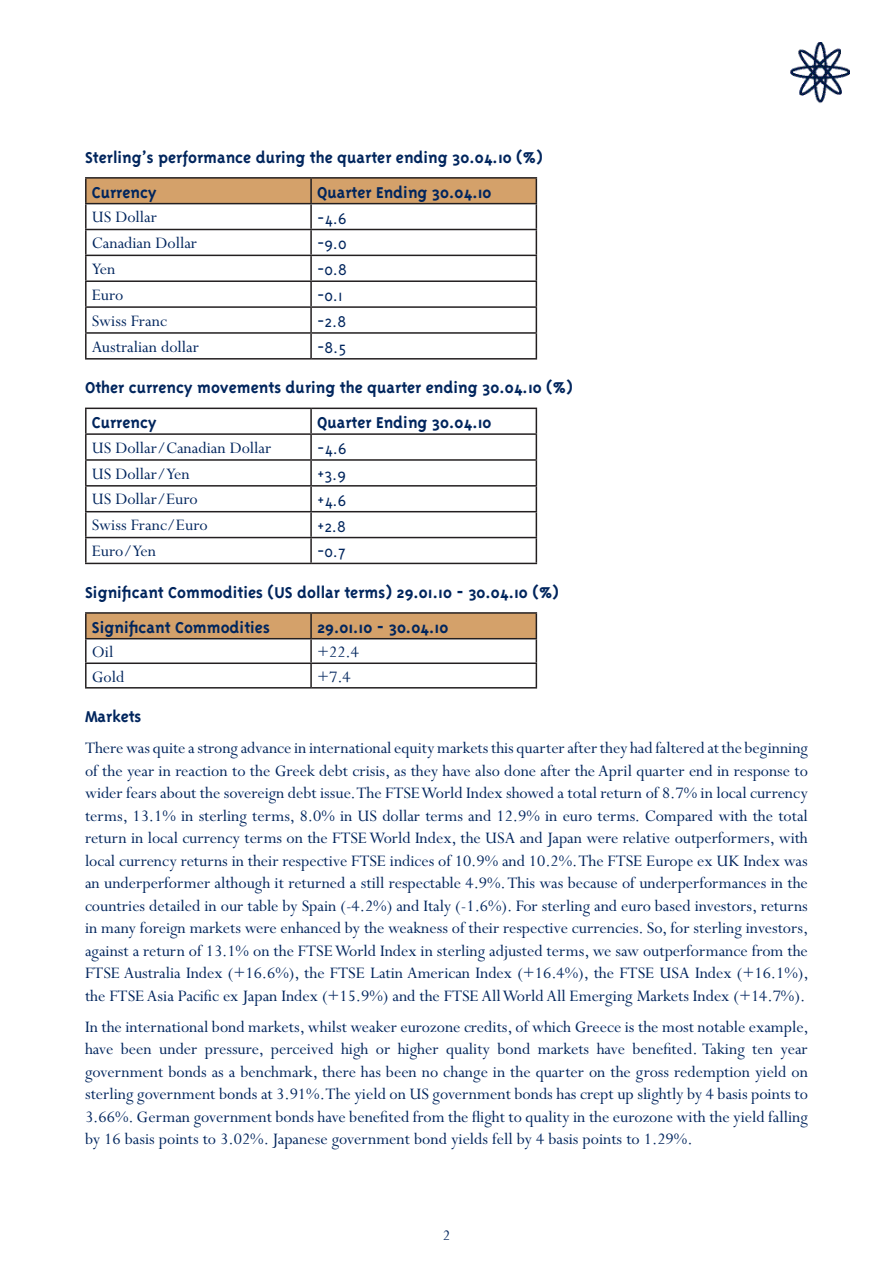
<style>
.page{position:relative;width:893px;height:1263px;background:#fff}
.page>*{position:absolute;margin:0;border:0;box-sizing:border-box;transform-origin:0 0}
.Perpetua_body_copy{font:18px/22.5px "Perpetua";color:#00255d;text-align:justify}
.Perpetua_body_copy-2{font:700 18px "Triplex";color:#00255d}
.table_title_column{font:18px "Perpetua";color:#00255d}
.Triplex_Bold{font:700 18px "Triplex";color:#00255d}
.table_numbers{font:300 18px "Triplex";color:#00255d}
.t1{font:16.5px "Perpetua";color:#00255d}
</style>
<div class="page">
<img style="left:790px;top:43px;width:59px;height:61px">
<hr style="left:85px;top:177px;width:226px;height:2px;background:#231f20">
<hr style="left:85px;top:179px;width:2px;height:24px;background:#231f20">
<hr style="left:311px;top:177px;width:226px;height:2px;background:#231f20">
<hr style="left:85px;top:203px;width:226px;height:1px;background:#231f20">
<hr style="left:85px;top:204px;width:2px;height:25px;background:#231f20">
<hr style="left:85px;top:229px;width:226px;height:1px;background:#231f20">
<hr style="left:85px;top:230px;width:2px;height:25px;background:#231f20">
<hr style="left:85px;top:255px;width:226px;height:1px;background:#231f20">
<hr style="left:85px;top:256px;width:2px;height:24px;background:#231f20">
<hr style="left:85px;top:280px;width:226px;height:2px;background:#231f20">
<hr style="left:85px;top:282px;width:2px;height:24px;background:#231f20">
<hr style="left:85px;top:306px;width:226px;height:2px;background:#231f20">
<hr style="left:85px;top:308px;width:2px;height:24px;background:#231f20">
<hr style="left:85px;top:332px;width:226px;height:2px;background:#231f20">
<hr style="left:85px;top:334px;width:2px;height:24px;background:#231f20">
<svg style="left:86px;top:178px;width:451px;height:180px"></svg>
<hr style="left:85px;top:358px;width:226px;height:2px;background:#231f20">
<hr style="left:311px;top:358px;width:226px;height:2px;background:#231f20">
<hr style="left:85px;top:408px;width:226px;height:1px;background:#231f20">
<hr style="left:85px;top:409px;width:2px;height:24px;background:#231f20">
<hr style="left:311px;top:408px;width:226px;height:1px;background:#231f20">
<hr style="left:310px;top:409px;width:2px;height:24px;background:#231f20">
<hr style="left:85px;top:433px;width:226px;height:2px;background:#231f20">
<hr style="left:85px;top:435px;width:2px;height:24px;background:#231f20">
<hr style="left:311px;top:433px;width:226px;height:2px;background:#231f20">
<hr style="left:310px;top:435px;width:2px;height:24px;background:#231f20">
<hr style="left:85px;top:459px;width:226px;height:2px;background:#231f20">
<hr style="left:85px;top:461px;width:2px;height:24px;background:#231f20">
<hr style="left:311px;top:459px;width:226px;height:2px;background:#231f20">
<hr style="left:310px;top:461px;width:2px;height:24px;background:#231f20">
<hr style="left:85px;top:485px;width:226px;height:2px;background:#231f20">
<hr style="left:85px;top:487px;width:2px;height:24px;background:#231f20">
<hr style="left:311px;top:485px;width:226px;height:2px;background:#231f20">
<hr style="left:310px;top:487px;width:2px;height:24px;background:#231f20">
<hr style="left:85px;top:511px;width:226px;height:1px;background:#231f20">
<hr style="left:85px;top:512px;width:2px;height:25px;background:#231f20">
<hr style="left:311px;top:511px;width:226px;height:1px;background:#231f20">
<hr style="left:310px;top:512px;width:2px;height:25px;background:#231f20">
<hr style="left:85px;top:537px;width:226px;height:1px;background:#231f20">
<hr style="left:85px;top:538px;width:2px;height:25px;background:#231f20">
<hr style="left:311px;top:537px;width:226px;height:1px;background:#231f20">
<hr style="left:310px;top:538px;width:2px;height:25px;background:#231f20">
<svg style="left:536px;top:409px;width:1px;height:154px"></svg>
<hr style="left:85px;top:563px;width:226px;height:1px;background:#231f20">
<hr style="left:311px;top:563px;width:226px;height:1px;background:#231f20">
<hr style="left:85px;top:612px;width:226px;height:2px;background:#231f20">
<hr style="left:85px;top:614px;width:2px;height:24px;background:#231f20">
<hr style="left:311px;top:612px;width:226px;height:2px;background:#231f20">
<hr style="left:85px;top:638px;width:226px;height:1px;background:#231f20">
<hr style="left:85px;top:639px;width:2px;height:23px;background:#231f20">
<hr style="left:85px;top:662px;width:226px;height:2px;background:#231f20">
<hr style="left:85px;top:664px;width:2px;height:23px;background:#231f20">
<svg style="left:86px;top:613px;width:451px;height:74px"></svg>
<hr style="left:85px;top:687px;width:226px;height:1px;background:#231f20">
<hr style="left:311px;top:687px;width:226px;height:1px;background:#231f20">
<p class="Triplex_Bold" style="left:85px;top:147px;width:459px">Sterling’s performance during the quarter ending 30.04.10 (%)</p>
<p class="Perpetua_body_copy-2" style="left:92px;top:182px;width:66px">Currency</p>
<p class="Perpetua_body_copy-2" style="left:317px;top:182px;width:176px">Quarter Ending 30.04.10</p>
<p class="table_title_column" style="left:92px;top:208px;width:67px">US Dollar</p>
<p class="table_numbers" style="left:317px;top:208px;width:31px">-4.6</p>
<p class="table_title_column" style="left:92px;top:234px;width:107px">Canadian Dollar</p>
<p class="table_numbers" style="left:317px;top:234px;width:31px">-9.0</p>
<p class="table_title_column" style="left:92px;top:259px;width:25px">Yen</p>
<p class="table_numbers" style="left:317px;top:260px;width:31px">-0.8</p>
<p class="table_title_column" style="left:92px;top:285px;width:33px">Euro</p>
<p class="table_numbers" style="left:317px;top:286px;width:27px">-0.1</p>
<p class="table_title_column" style="left:92px;top:311px;width:77px">Swiss Franc</p>
<p class="table_numbers" style="left:317px;top:311px;width:31px">-2.8</p>
<p class="table_title_column" style="left:92px;top:337px;width:109px">Australian dollar</p>
<p class="table_numbers" style="left:317px;top:337px;width:31px">-8.5</p>
<p class="Perpetua_body_copy-2" style="left:85px;top:377px;width:489px">Other currency movements during the quarter ending 30.04.10 (%)</p>
<p class="Perpetua_body_copy-2" style="left:92px;top:412px;width:66px">Currency</p>
<p class="Perpetua_body_copy-2" style="left:317px;top:412px;width:176px">Quarter Ending 30.04.10</p>
<p class="table_title_column" style="left:92px;top:438px;width:181px">US Dollar/Canadian Dollar</p>
<p class="table_numbers" style="left:317px;top:438px;width:31px">-4.6</p>
<p class="table_title_column" style="left:92px;top:464px;width:99px">US Dollar/Yen</p>
<p class="table_numbers" style="left:317px;top:464px;width:30px">+3.9</p>
<p class="table_title_column" style="left:92px;top:490px;width:107px">US Dollar/Euro</p>
<p class="table_numbers" style="left:317px;top:490px;width:31px">+4.6</p>
<p class="table_title_column" style="left:92px;top:516px;width:117px">Swiss Franc/Euro</p>
<p class="table_numbers" style="left:317px;top:516px;width:30px">+2.8</p>
<p class="table_title_column" style="left:92px;top:542px;width:66px">Euro/Yen</p>
<p class="table_numbers" style="left:317px;top:542px;width:31px">-0.7</p>
<p class="Perpetua_body_copy-2" style="left:85px;top:582px;width:475px">Significant Commodities (US dollar terms) 29.01.10 - 30.04.10 (%)</p>
<p class="Perpetua_body_copy-2" style="left:92px;top:617px;width:180px">Significant Commodities</p>
<p class="Perpetua_body_copy-2" style="left:317px;top:617px;width:133px">29.01.10 - 30.04.10</p>
<p class="Perpetua_body_copy" style="left:92px;top:641px;width:23px">Oil</p>
<p class="Perpetua_body_copy" style="left:317px;top:641px;width:43px">+22.4</p>
<p class="Perpetua_body_copy" style="left:92px;top:666px;width:34px">Gold</p>
<p class="Perpetua_body_copy" style="left:317px;top:666px;width:35px">+7.4</p>
<p class="Perpetua_body_copy-2" style="left:85px;top:706px;width:58px">Markets</p>
<p class="Perpetua_body_copy" style="left:85px;top:737px;width:725px">There was quite a strong advance in international equity markets this quarter after they had faltered at the beginning of the year in reaction to the Greek debt crisis, as they have also done after the April quarter end in response to wider fears about the sovereign debt issue. The FTSE World Index showed a total return of 8.7% in local currency terms, 13.1% in sterling terms, 8.0% in US dollar terms and 12.9% in euro terms. Compared with the total return in local currency terms on the FTSE World Index, the USA and Japan were relative outperformers, with local currency returns in their respective FTSE indices of 10.9% and 10.2%. The FTSE Europe ex UK Index was an underperformer although it returned a still respectable 4.9%. This was because of underperformances in the countries detailed in our table by Spain (-4.2%) and Italy (-1.6%). For sterling and euro based investors, returns in many foreign markets were enhanced by the weakness of their respective currencies. So, for sterling investors, against a return of 13.1% on the FTSE World Index in sterling adjusted terms, we saw outperformance from the FTSE Australia Index (+16.6%), the FTSE Latin American Index (+16.4%), the FTSE USA Index (+16.1%), the FTSE Asia Pacific ex Japan Index (+15.9%) and the FTSE All World All Emerging Markets Index (+14.7%).</p>
<p class="Perpetua_body_copy" style="left:85px;top:1016px;width:725px">In the international bond markets, whilst weaker eurozone credits, of which Greece is the most notable example, have been under pressure, perceived high or higher quality bond markets have benefited. Taking ten year government bonds as a benchmark, there has been no change in the quarter on the gross redemption yield on sterling government bonds at 3.91%. The yield on US government bonds has crept up slightly by 4 basis points to 3.66%. German government bonds have benefited from the flight to quality in the eurozone with the yield falling by 16 basis points to 3.02%. Japanese government bond yields fell by 4 basis points to 1.29%.</p>
<p class="t1" style="left:443px;top:1226px;width:9px">2</p>
</div>
